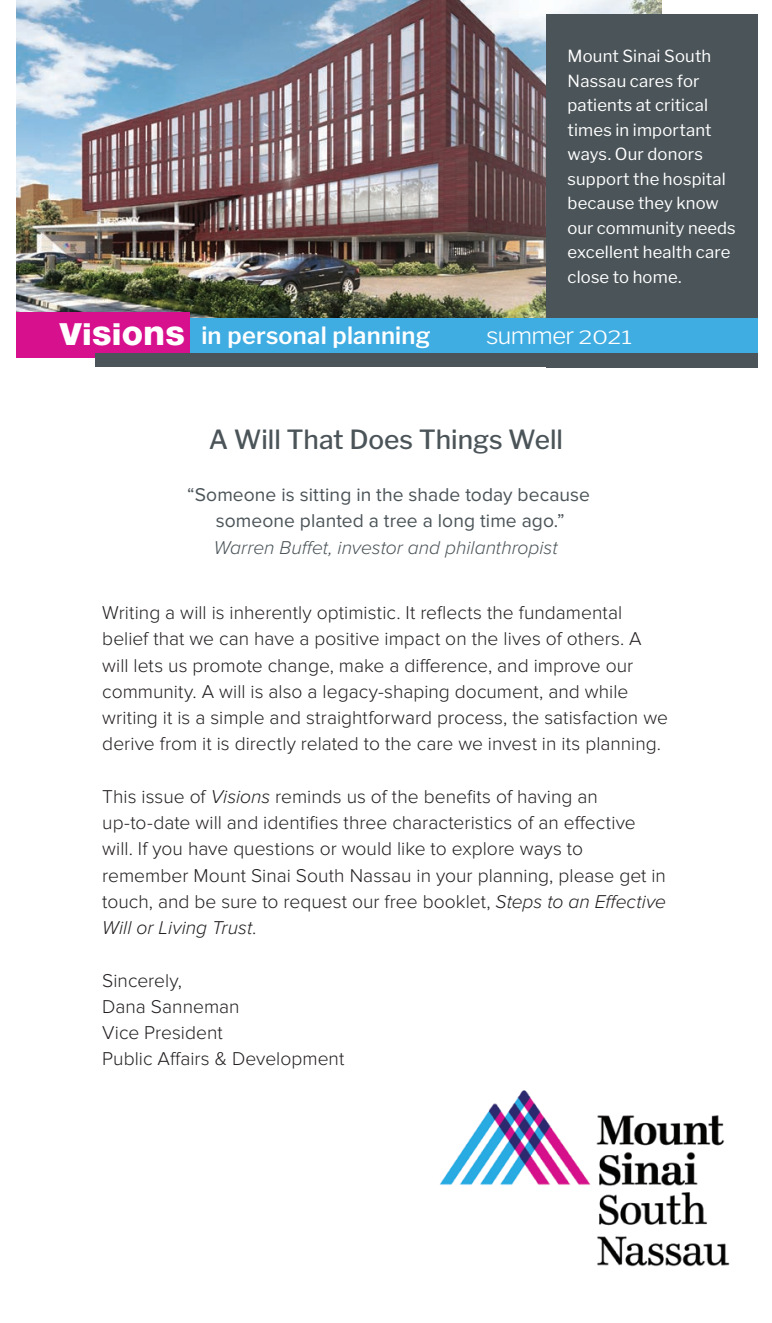
<style>
.page{position:relative;width:772px;height:1323px;background:#fff}
.page>*{position:absolute;margin:0;border:0;box-sizing:border-box;transform-origin:0 0}
.t1{font:500 26.25px "Libre Franklin";color:#4b5458}
.t2{font:600 23.62px "Libre Franklin";letter-spacing:.01em;color:#fff}
.t3{font:300 23.62px "Libre Franklin";letter-spacing:-.025em;color:#fff}
.t4{font:300 19.25px/26.2px "Proxima Nova";color:#231f20}
.t5{font:19.25px/26.2px "Proxima Nova";letter-spacing:.005em;color:#4b5458;text-align:center}
.t6{font:italic 300 19.25px "Proxima Nova";color:#4b5458}
.t7{font:16.62px/24.5px "Libre Franklin";letter-spacing:.01em;color:#fff}
.s1{font-family:"Helvetica Neue";font-weight:800;font-size:42px}
.s2{font-family:"Helvetica Neue";font-weight:800;font-size:30.45px}
.s3{font-family:"Helvetica Neue";font-weight:800;font-size:35px}
.s4{font-size:18.2px}
.s5{font-style:italic}
</style>
<div class="page">
<img style="left:439px;top:1090px;width:291px;height:177px">
<div style="left:546px;top:14px;width:211px;height:354px;background:#4b5458"></div>
<img style="left:17px;top:0;width:645px;height:318px">
<div style="left:546px;top:14px;width:194px;height:304px;background:#4b5458"></div>
<div style="left:190px;top:318px;width:567px;height:36px;background:#40ade2"></div>
<div style="left:17px;top:312px;width:173px;height:46px;background:#d7118d"></div>
<div style="left:96px;top:354px;width:661px;height:14px;background:#4b5458"></div>
<p class="t7" style="left:567px;top:44px;width:170px">Mount Sinai South<br>Nassau cares for patients at critical times in important ways. Our donors support the hospital because they know our community needs excellent health care close to home.</p>
<p class="t2" style="left:59px;top:321px;width:372px"><span class="s1">v</span><span class="s2">i</span><span class="s3">s</span><span class="s2">i</span><span class="s3">ons</span> in personal planning</p>
<p class="t3" style="left:486px;top:321px;width:147px">summer <span class="s4">2021</span></p>
<h1 class="t1" style="left:209px;top:423px;width:356px">A Will That Does Things Well</h1>
<p class="t5" style="left:187px;top:482px;width:404px">“Someone is sitting in the shade today because someone planted a tree a long time ago.”</p>
<p class="t6" style="left:214px;top:536px;width:345px">Warren Buffet, investor and philanthropist</p>
<p class="t4" style="left:102px;top:600px;width:567px">Writing a will is inherently optimistic. It reflects the fundamental belief that we can have a positive impact on the lives of others. A will lets us promote change, make a difference, and improve our community. A will is also a legacy-shaping document, and while writing it is a simple and straightforward process, the satisfaction we derive from it is directly related to the care we invest in its planning.</p>
<p class="t4" style="left:102px;top:784px;width:565px">This issue of <span class="s5">Visions</span> reminds us of the benefits of having an up-to-date will and identifies three characteristics of an effective will. If you have questions or would like to explore ways to remember Mount Sinai South Nassau in your planning, please get in touch, and be sure to request our free booklet, <span class="s5">Steps to an Effective Will or Living Trust</span>.</p>
<p class="t4" style="left:102px;top:967px;width:243px">Sincerely,<br>Dana Sanneman<br>Vice President<br>Public Affairs &amp; Development</p>
</div>
